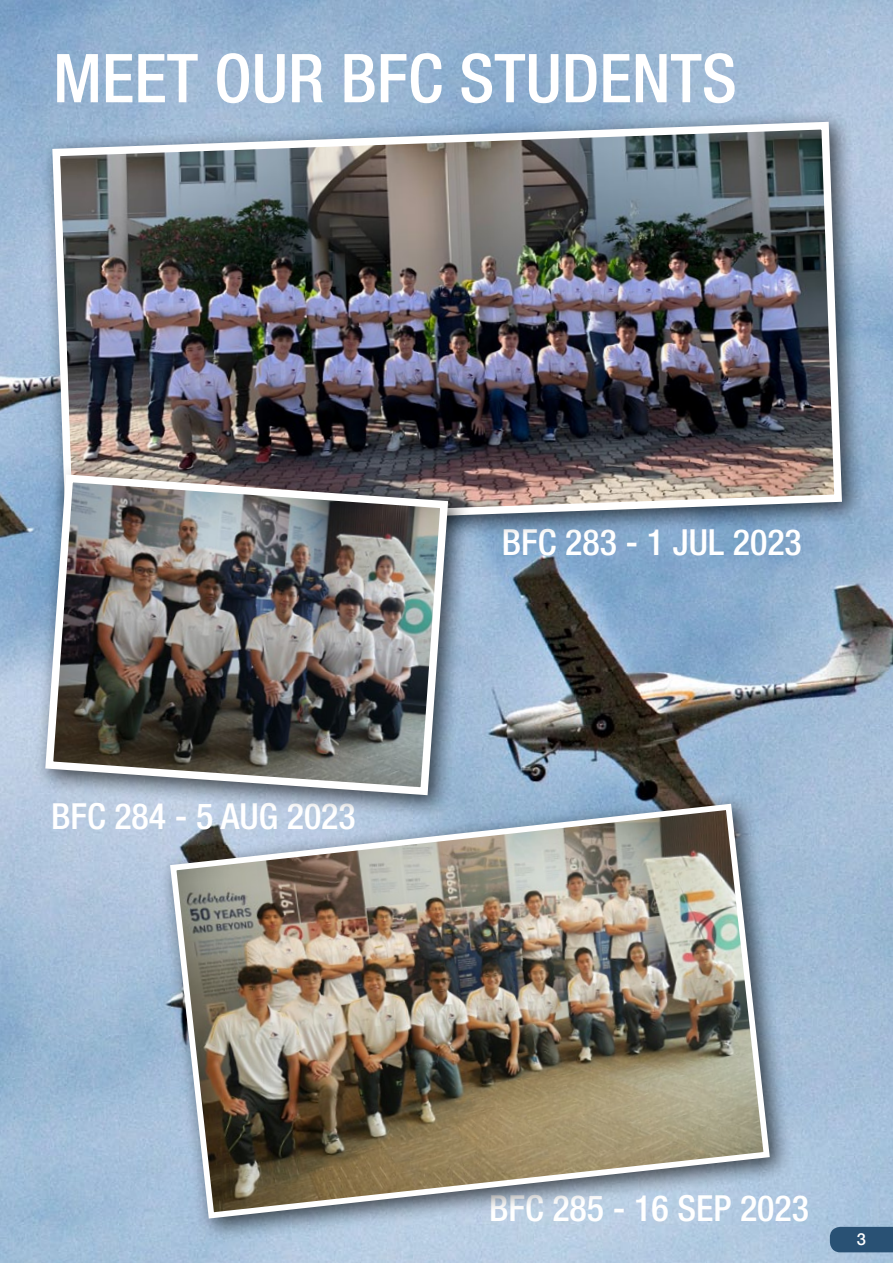
<style>
.page{position:relative;width:893px;height:1263px;background:#fff}
.page>*{position:absolute;margin:0;border:0;box-sizing:border-box;transform-origin:0 0}
.t1{font:500 condensed 67.5px "Helvetica Neue LT Pro";color:#fff}
.t2{font:500 condensed 36px "Helvetica Neue LT Pro";color:#fff}
.t3{font:500 16.5px "Helvetica Neue";color:#fff}
</style>
<div class="page">
<img style="left:0;top:0;width:893px;height:1263px">
<div style="left:830px;top:1227px;width:63px;height:25px;background:#295174"></div>
<div style="left:40px;top:109px;width:826px;height:444px;background:#000;opacity:.65"></div>
<img style="left:48px;top:118px;width:798px;height:415px">
<div style="left:33px;top:462px;width:439px;height:357px;background:#000;opacity:.65"></div>
<img style="left:41px;top:470px;width:411px;height:329px">
<div style="left:158px;top:792px;width:636px;height:450px;background:#000;opacity:.65"></div>
<img style="left:167px;top:800px;width:606px;height:422px">
<h1 class="t1" style="left:53px;top:38px;width:685px">MEET OUR BFC STUDENTS</h1>
<p class="t2" style="left:51px;top:795px;width:306px">BFC 284 - 5 AUG 2023</p>
<p class="t2" style="left:502px;top:521px;width:302px">BFC 283 - 1 JUL 2023</p>
<p class="t2" style="left:489px;top:1186px;width:322px">BFC 285 - 16 SEP 2023</p>
<p class="t3" style="left:857px;top:1226px;width:11px">3</p>
</div>
